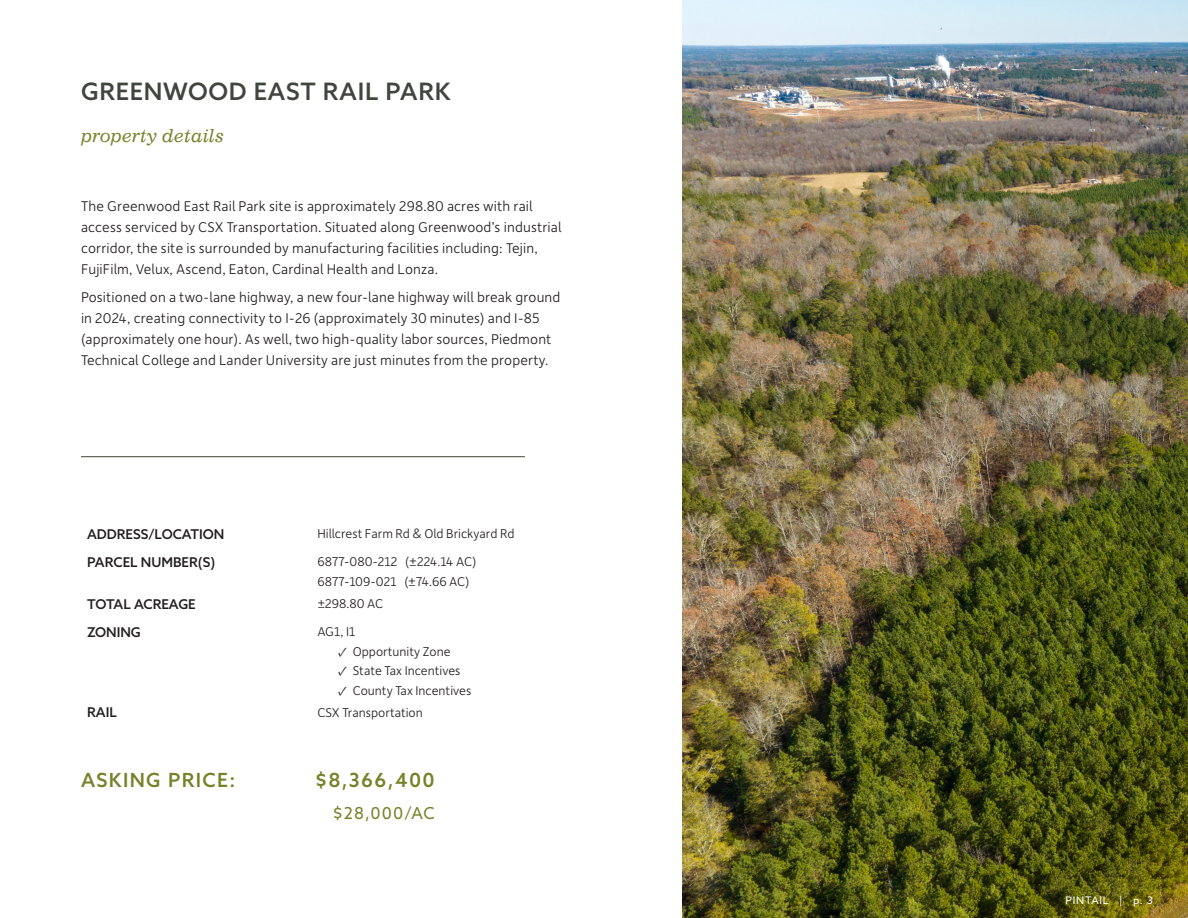
<style>
.page{position:relative;width:1188px;height:918px;background:#fff}
.page>*{position:absolute;margin:0;border:0;box-sizing:border-box;transform-origin:0 0}
.t1{font:500 24px "Azo Sans";letter-spacing:.03em;color:#40453d}
.t2{font:500 19.5px "Azo Sans";letter-spacing:.07em;color:#798128}
.t3{font:italic 18px "Impressum Std";color:#798128}
.t4{font:16.5px "Azo Sans";letter-spacing:.07em;color:#798128}
.t5{font:300 15px/21px "Depot New";letter-spacing:.01em;color:#231f20}
.t6{font:300 13.5px "Depot New";color:#231f20}
.t7{font:500 13.5px "Azo Sans";color:#231f20}
.t8{font:10.5px "Azo Sans";letter-spacing:.07em;color:#fff}
.s1{font-family:"Minion Pro";font-weight:400}
</style>
<div class="page">
<img style="left:683px;top:0;width:505px;height:918px">
<hr style="left:81px;top:456px;width:444px;height:1px;background:#40453d">
<p class="t1" style="left:81px;top:76px;width:371px">GREENWOOD EAST RAIL PARK</p>
<p class="t3" style="left:81px;top:125px;width:144px">property details</p>
<p class="t5" style="left:81px;top:195px;width:482px">The Greenwood East Rail Park site is approximately 298.80 acres with rail access serviced by CSX Transportation. Situated along Greenwood’s industrial corridor, the site is surrounded by manufacturing facilities including: Tejin, FujiFilm, Velux, Ascend, Eaton, Cardinal Health and Lonza.</p>
<p class="t5" style="left:81px;top:286px;width:481px">Positioned on a two-lane highway, a new four-lane highway will break ground in 2024, creating connectivity to I-26 (approximately 30 minutes) and I-85 (approximately one hour). As well, two high-quality labor sources, Piedmont Technical College and Lander University are just minutes from the property.</p>
<p class="t7" style="left:87px;top:525px;width:139px">ADDRESS/LOCATION</p>
<p class="t6" style="left:317px;top:525px;width:199px">Hillcrest Farm Rd &amp; Old Brickyard Rd</p>
<p class="t7" style="left:87px;top:553px;width:130px">PARCEL NUMBER(S)</p>
<p class="t6" style="left:317px;top:553px;width:160px">6877-080-212 (±224.14 AC)</p>
<p class="t6" style="left:317px;top:573px;width:154px">6877-109-021 (±74.66 AC)</p>
<p class="t7" style="left:87px;top:595px;width:110px">TOTAL ACREAGE</p>
<p class="t6" style="left:317px;top:595px;width:67px">±298.80 AC</p>
<p class="t7" style="left:87px;top:623px;width:55px">ZONING</p>
<p class="t6" style="left:317px;top:623px;width:39px">AG1, I1</p>
<p class="t6" style="left:338px;top:642px;width:114px"><span class="s1">✓</span> Opportunity Zone</p>
<p class="t6" style="left:338px;top:662px;width:124px"><span class="s1">✓</span> State Tax Incentives</p>
<p class="t6" style="left:338px;top:681px;width:135px"><span class="s1">✓</span> County Tax Incentives</p>
<p class="t7" style="left:87px;top:704px;width:31px">RAIL</p>
<p class="t6" style="left:317px;top:704px;width:107px">CSX Transportation</p>
<p class="t2" style="left:81px;top:767px;width:156px">ASKING PRICE:</p>
<p class="t2" style="left:316px;top:767px;width:121px">$8,366,400</p>
<p class="t4" style="left:333px;top:802px;width:103px">$28,000/AC</p>
<p class="t8" style="left:1066px;top:894px;width:89px">PINTAIL | p. 3</p>
</div>
